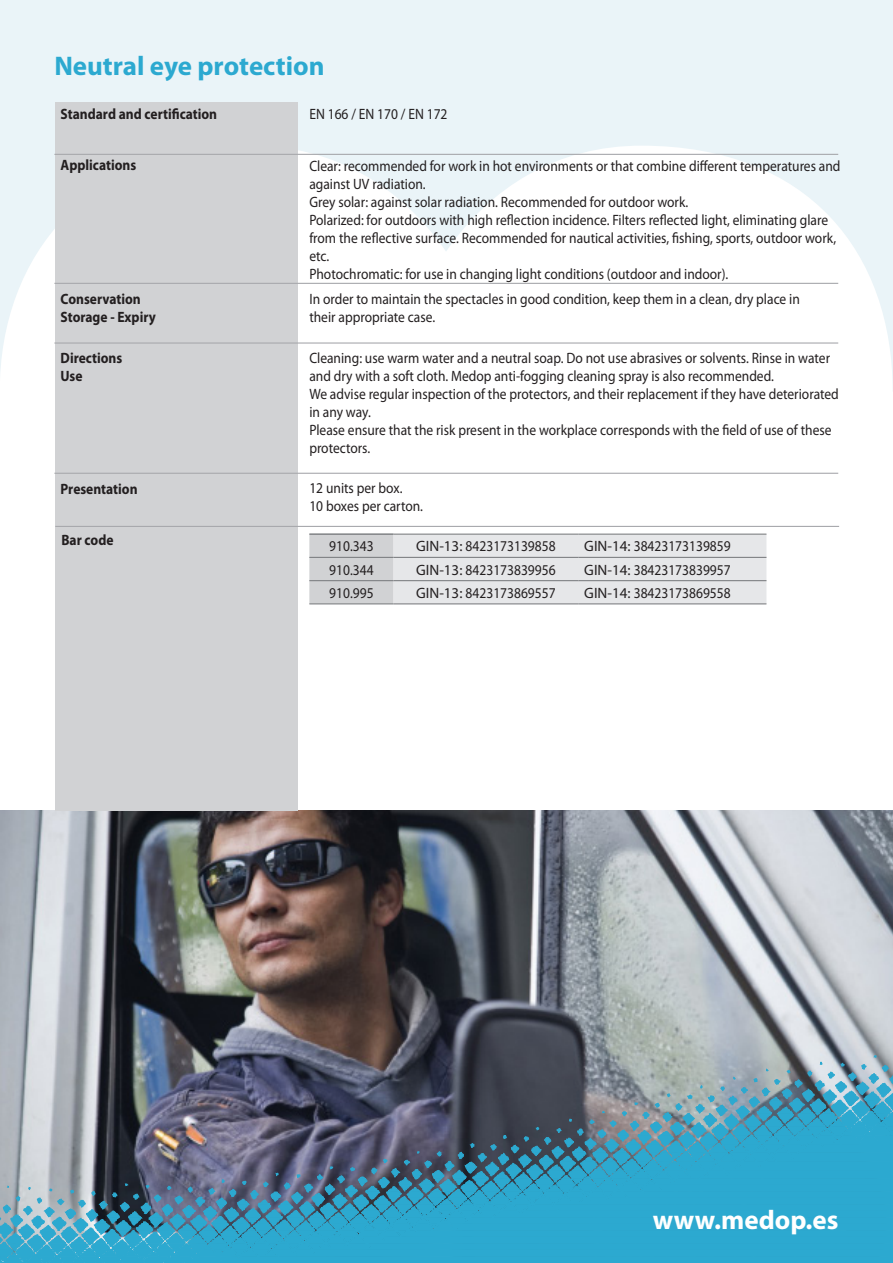
<style>
.page{position:relative;width:893px;height:1263px;background:#fff}
.page>*{position:absolute;margin:0;border:0;box-sizing:border-box;transform-origin:0 0}
.t1{font:700 27px "Myriad Pro";color:#2ca9d0}
.t2{font:700 27px "Myriad Pro";color:#fff}
.t3{font:15px/18px "Myriad Pro";color:#231f20;scale:.9 1}
.t4{font:15px "Myriad Pro";color:#231f20}
.t5{font:700 15px "Myriad Pro";color:#231f20;scale:.9 1}
</style>
<div class="page">
<img style="left:0;top:810px;width:893px;height:245px">
<svg style="left:0;top:1055px;width:893px;height:208px;background:#4f8aa3"></svg>
<svg style="left:0;top:0;width:893px;height:383px;fill:#eaf4f8"></svg>
<div style="left:55px;top:102px;width:243px;height:708px;background:#d1d2d4"></div>
<hr style="left:54px;top:154px;width:784px;height:1px;background:#a8a9ad">
<hr style="left:54px;top:283px;width:784px;height:1px;background:#a8a9ad">
<hr style="left:54px;top:342px;width:784px;height:2px;background:#a8a9ad">
<hr style="left:54px;top:473px;width:784px;height:1px;background:#a8a9ad">
<hr style="left:55px;top:526px;width:784px;height:1px;background:#a8a9ad">
<svg style="left:309px;top:535px;width:457px;height:68px;background:#e1e2e4"></svg>
<hr style="left:394px;top:534px;width:184px;height:1px;background:#808285">
<hr style="left:578px;top:534px;width:188px;height:1px;background:#808285">
<hr style="left:309px;top:557px;width:85px;height:1px;background:#808285">
<hr style="left:394px;top:557px;width:184px;height:1px;background:#808285">
<hr style="left:578px;top:557px;width:188px;height:1px;background:#808285">
<hr style="left:309px;top:580px;width:85px;height:1px;background:#808285">
<hr style="left:394px;top:580px;width:184px;height:1px;background:#808285">
<hr style="left:578px;top:580px;width:188px;height:1px;background:#808285">
<hr style="left:309px;top:603px;width:85px;height:1px;background:#808285">
<hr style="left:394px;top:603px;width:184px;height:1px;background:#808285">
<hr style="left:578px;top:603px;width:188px;height:1px;background:#808285">
<hr style="left:309px;top:533px;width:85px;height:2px;background:#808285">
<p class="t1" style="left:54px;top:48px;width:272px">Neutral eye protection</p>
<p class="t5" style="left:61px;top:104px;width:175px">Standard and certification</p>
<p class="t5" style="left:61px;top:156px;width:86px">Applications</p>
<p class="t5" style="left:61px;top:289px;width:91px">Conservation</p>
<p class="t5" style="left:61px;top:307px;width:107px">Storage - Expiry</p>
<p class="t5" style="left:61px;top:348px;width:70px">Directions</p>
<p class="t5" style="left:61px;top:366px;width:26px">Use</p>
<p class="t5" style="left:61px;top:479px;width:87px">Presentation</p>
<p class="t5" style="left:61px;top:530px;width:59px">Bar code</p>
<p class="t3" style="left:309px;top:105px;width:155px">EN 166 / EN 170 / EN 172</p>
<p class="t3" style="left:309px;top:157px;width:592px">Clear: recommended for work in hot environments or that combine different temperatures and against UV radiation.<br>Grey solar: against solar radiation. Recommended for outdoor work.<br>Polarized: for outdoors with high reflection incidence. Filters reflected light, eliminating glare from the reflective surface. Recommended for nautical activities, fishing, sports, outdoor work, etc.<br>Photochromatic: for use in changing light conditions (outdoor and indoor).</p>
<p class="t3" style="left:309px;top:289px;width:547px">In order to maintain the spectacles in good condition, keep them in a clean, dry place in their appropriate case.</p>
<p class="t3" style="left:309px;top:349px;width:590px">Cleaning: use warm water and a neutral soap. Do not use abrasives or solvents. Rinse in water and dry with a soft cloth. Medop anti-fogging cleaning spray is also recommended.<br>We advise regular inspection of the protectors, and their replacement if they have deteriorated in any way.<br>Please ensure that the risk present in the workplace corresponds with the field of use of these protectors.</p>
<p class="t3" style="left:309px;top:479px;width:128px">12 units per box.<br>10 boxes per carton.</p>
<p class="t3" style="left:329px;top:537px;width:51px">910.343</p>
<p class="t4" style="left:416px;top:537px;width:141px">GIN-13: 8423173139858</p>
<p class="t4" style="left:584px;top:537px;width:148px">GIN-14: 38423173139859</p>
<p class="t3" style="left:329px;top:560px;width:51px">910.344</p>
<p class="t4" style="left:416px;top:560px;width:141px">GIN-13: 8423173839956</p>
<p class="t4" style="left:584px;top:560px;width:148px">GIN-14: 38423173839957</p>
<p class="t3" style="left:329px;top:584px;width:51px">910.995</p>
<p class="t4" style="left:416px;top:584px;width:141px">GIN-13: 8423173869557</p>
<p class="t4" style="left:584px;top:584px;width:148px">GIN-14: 38423173869558</p>
<p class="t2" style="left:653px;top:1202px;width:187px">www.medop.es</p>
</div>
